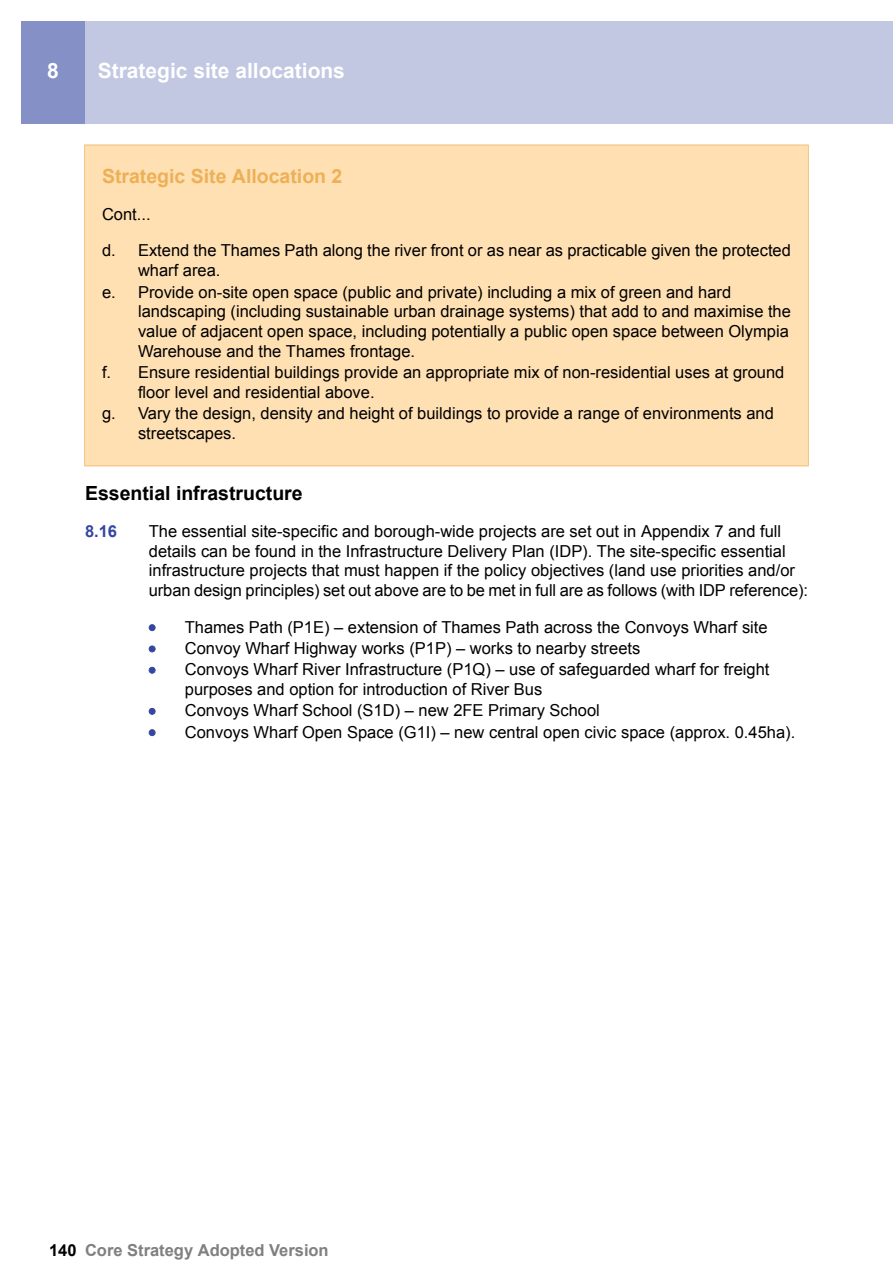
<style>
.page{position:relative;width:893px;height:1263px;background:#fff}
.page>*{position:absolute;margin:0;border:0;box-sizing:border-box;transform-origin:0 0}
.t1{font:700 21px "Arial";color:#fff}
.t2{font:700 19.5px "Arial";color:#edb057}
.t3{font:700 19.5px "Arial";color:#000}
.t4{font:16.5px/19.8px "Arial";color:#000}
.t5{font:700 16.5px "Arial";color:#808080}
.t6{font:700 16.5px "Arial";color:#3446a0}
.s1{color:#000}
</style>
<div class="page">
<div style="left:84px;top:145px;width:725px;height:322px;background:#ffe0b3"></div>
<svg style="left:149px;top:624px;width:6px;height:7px"></svg>
<svg style="left:149px;top:646px;width:6px;height:6px"></svg>
<svg style="left:149px;top:667px;width:6px;height:6px"></svg>
<svg style="left:149px;top:708px;width:6px;height:6px"></svg>
<svg style="left:149px;top:729px;width:6px;height:7px"></svg>
<div style="left:85px;top:21px;width:808px;height:102px;background:#c2c7e2"></div>
<div style="left:21px;top:21px;width:64px;height:102px;background:#8590c6"></div>
<p class="t1" style="left:47px;top:62px;width:13px">8</p>
<p class="t1" style="left:98px;top:62px;width:249px">Strategic site allocations</p>
<p class="t2" style="left:102px;top:169px;width:242px">Strategic Site Allocation 2</p>
<p class="t4" style="left:102px;top:198px;width:690px;line-height:36.3px">Cont...<br>d. Extend the Thames Path along the river front or as near as practicable given the protected</p>
<p class="t4" style="left:102px;top:261px;width:631px;line-height:21.3px;text-indent:36px">wharf area.<br>e. Provide on-site open space (public and private) including a mix of green and hard</p>
<p class="t4" style="left:138px;top:303px;width:654px;text-align:justify">landscaping (including sustainable urban drainage systems) that add to and maximise the value of adjacent open space, including potentially a public open space between Olympia Warehouse and the Thames frontage.</p>
<p class="t4" style="left:138px;top:364px;width:648px;text-indent:-36px">f. Ensure residential buildings provide an appropriate mix of non-residential uses at ground floor level and residential above.</p>
<p class="t4" style="left:138px;top:405px;width:637px;text-indent:-36px">g. Vary the design, density and height of buildings to provide a range of environments and streetscapes.</p>
<p class="t3" style="left:85px;top:485px;width:219px">Essential infrastructure</p>
<p class="t6" style="left:85px;top:525px;width:34px">8.16</p>
<p class="t4" style="left:149px;top:523px;width:661px">The essential site-specific and borough-wide projects are set out in Appendix 7 and full details can be found in the Infrastructure Delivery Plan (IDP). The site-specific essential infrastructure projects that must happen if the policy objectives (land use priorities and/or urban design principles) set out above are to be met in full are as follows (with IDP reference):</p>
<p class="t4" style="left:185px;top:618px;width:586px;line-height:21.3px">Thames Path (P1E) – extension of Thames Path across the Convoys Wharf site<br>Convoy Wharf Highway works (P1P) – works to nearby streets<br>Convoys Wharf River Infrastructure (P1Q) – use of safeguarded wharf for freight</p>
<p class="t4" style="left:185px;top:680px;width:612px;line-height:21.3px">purposes and option for introduction of River Bus<br>Convoys Wharf School (S1D) – new 2FE Primary School<br>Convoys Wharf Open Space (G1I) – new central open civic space (approx. 0.45ha).</p>
<p class="t5" style="left:49px;top:1244px;width:281px"><span class="s1">140</span> Core Strategy Adopted Version</p>
</div>
